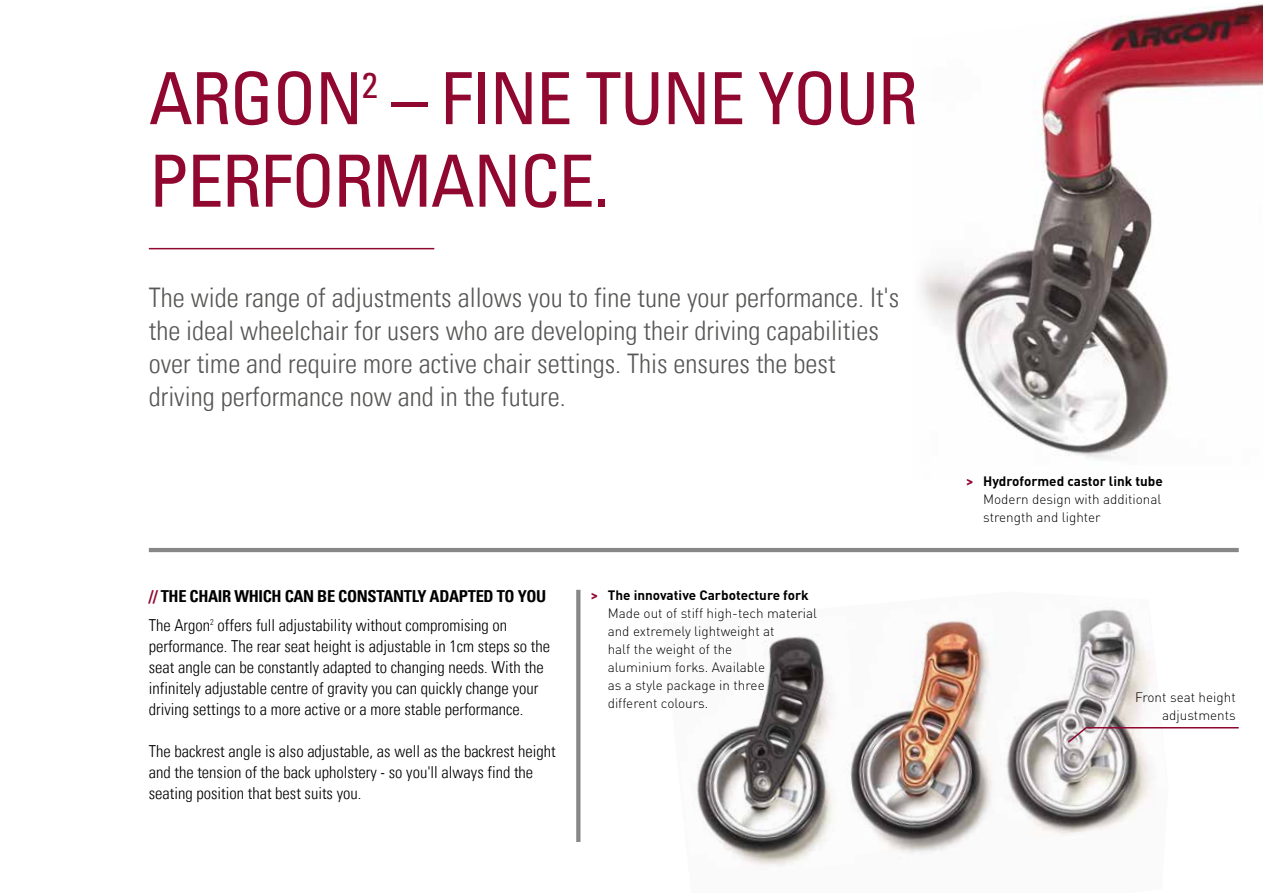
<style>
.page{position:relative;width:1263px;height:893px;background:#fff}
.page>*{position:absolute;margin:0;border:0;box-sizing:border-box;transform-origin:0 0}
.t1{font:condensed 72px/82.5px "Univers Com 57";letter-spacing:-.02em;color:#900730}
.t2{font:27px/33px "Univers Com 47 Light Cond";color:#575756}
.t3{font:16.5px/21px "Univers Com 47 Light Cond";color:#000}
.t4{font:16.5px "Univers Com 67 Bold Cond";letter-spacing:-.02em;color:#000}
.t5{font:300 13.5px/18px "DINOT";color:#000}
.s1{color:#900730}
.s2{font-weight:700;color:#900730}
.s3{font-weight:700}
</style>
<div class="page">
<img style="left:921px;top:4px;width:342px;height:456px">
<svg style="left:576px;top:590px;width:4px;height:252px"></svg>
<hr style="left:149px;top:248px;width:285px;height:1px;background:#900730">
<hr style="left:149px;top:548px;width:1090px;height:4px;background:#878787">
<img style="left:696px;top:609px;width:456px;height:257px">
<svg style="left:1066px;top:726px;width:173px;height:18px"></svg>
<h1 class="t1" style="left:149px;top:56px;width:771px">ARGON<sup>2</sup> – FINE TUNE YOUR<br>PERFORMANCE.</h1>
<p class="t2" style="left:149px;top:281px;width:752px">The wide range of adjustments allows you to fine tune your performance. It's the ideal wheelchair for users who are developing their driving capabilities over time and require more active chair settings. This ensures the best driving performance now and in the future.</p>
<p class="t4" style="left:149px;top:586px;width:399px"><span class="s1">//</span> THE CHAIR WHICH CAN BE CONSTANTLY ADAPTED TO YOU</p>
<p class="t3" style="left:149px;top:615px;width:403px">The Argon<sup>2</sup> offers full adjustability without compromising on performance. The rear seat height is adjustable in 1cm steps so the seat angle can be constantly adapted to changing needs. With the infinitely adjustable centre of gravity you can quickly change your driving settings to a more active or a more stable performance.</p>
<p class="t3" style="left:149px;top:741px;width:408px">The backrest angle is also adjustable, as well as the backrest height and the tension of the back upholstery - so you'll always find the seating position that best suits you.</p>
<p class="t5" style="left:608px;top:586px;width:211px;text-indent:-17px"><span class="s2">&gt;</span> <span class="s3">The innovative Carbotecture fork<br></span>Made out of stiff high-tech material and extremely lightweight at<br>half the weight of the<br>aluminium forks. Available<br>as a style package in three different colours.</p>
<p class="t5" style="left:983px;top:472px;width:181px;text-align:justify;text-indent:-17px"><span class="s2">&gt;</span> <span class="s3">Hydroformed castor link tube </span>Modern design with additional strength and lighter</p>
<p class="t5" style="left:1135px;top:688px;width:102px;text-align:right">Front seat height adjustments</p>
</div>
